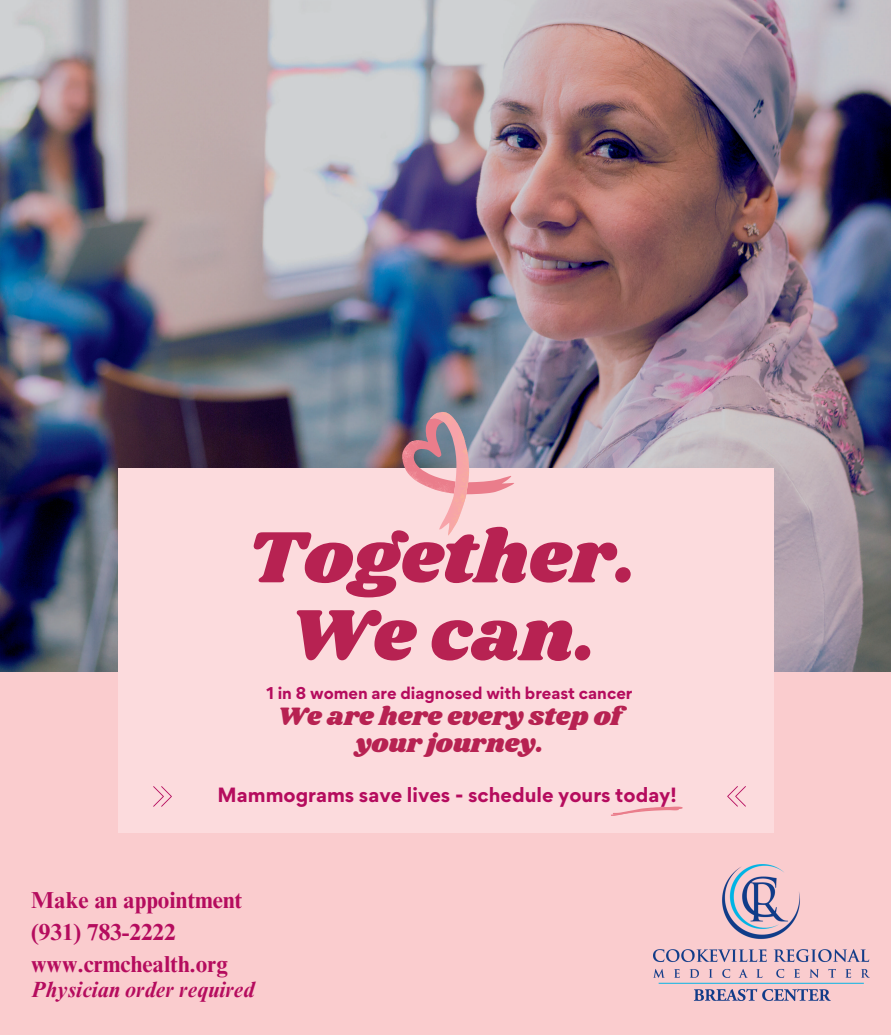
<style>
.page{position:relative;width:891px;height:1035px;background:#faccce}
.page>*{position:absolute;margin:0;border:0;box-sizing:border-box;transform-origin:0 0}
.t1{font:75.25px/77.9px "Shrikhand";color:#b72252;text-align:center}
.t2{font:26.12px/26.9px "Shrikhand";color:#b72252;text-align:center}
.t3{font:700 23.12px/32px "Times NRMT Pro";color:#b50c5e}
.t4{font:italic 700 22px "Times NRMT Pro";color:#b50c5e}
.t5{font:700 18.38px "Gordita";color:#b50c5e}
.t6{font:700 15.25px "Gordita";color:#b50c5e}
</style>
<div class="page">
<img style="left:0;top:0;width:891px;height:671px">
<div style="left:118px;top:469px;width:655px;height:364px;background:#fcdbdd"></div>
<svg style="left:402px;top:412px;width:112px;height:124px"></svg>
<svg style="left:153px;top:786px;width:19px;height:21px"></svg>
<svg style="left:727px;top:786px;width:19px;height:21px"></svg>
<svg style="left:611px;top:807px;width:72px;height:9px"></svg>
<img style="left:653px;top:865px;width:216px;height:136px">
<h1 class="t1" style="left:247px;top:521px;width:392px">Together.<br>We can.</h1>
<p class="t6" style="left:266px;top:681px;width:368px">1 in 8 women are diagnosed with breast cancer</p>
<p class="t2" style="left:277px;top:704px;width:346px">We are here every step of your journey.</p>
<p class="t5" style="left:218px;top:780px;width:461px">Mammograms save lives - schedule yours today!</p>
<p class="t3" style="left:31px;top:885px;width:213px">Make an appointment (931) 783-2222 www.crmchealth.org</p>
<p class="t4" style="left:31px;top:977px;width:225px">Physician order required</p>
</div>
